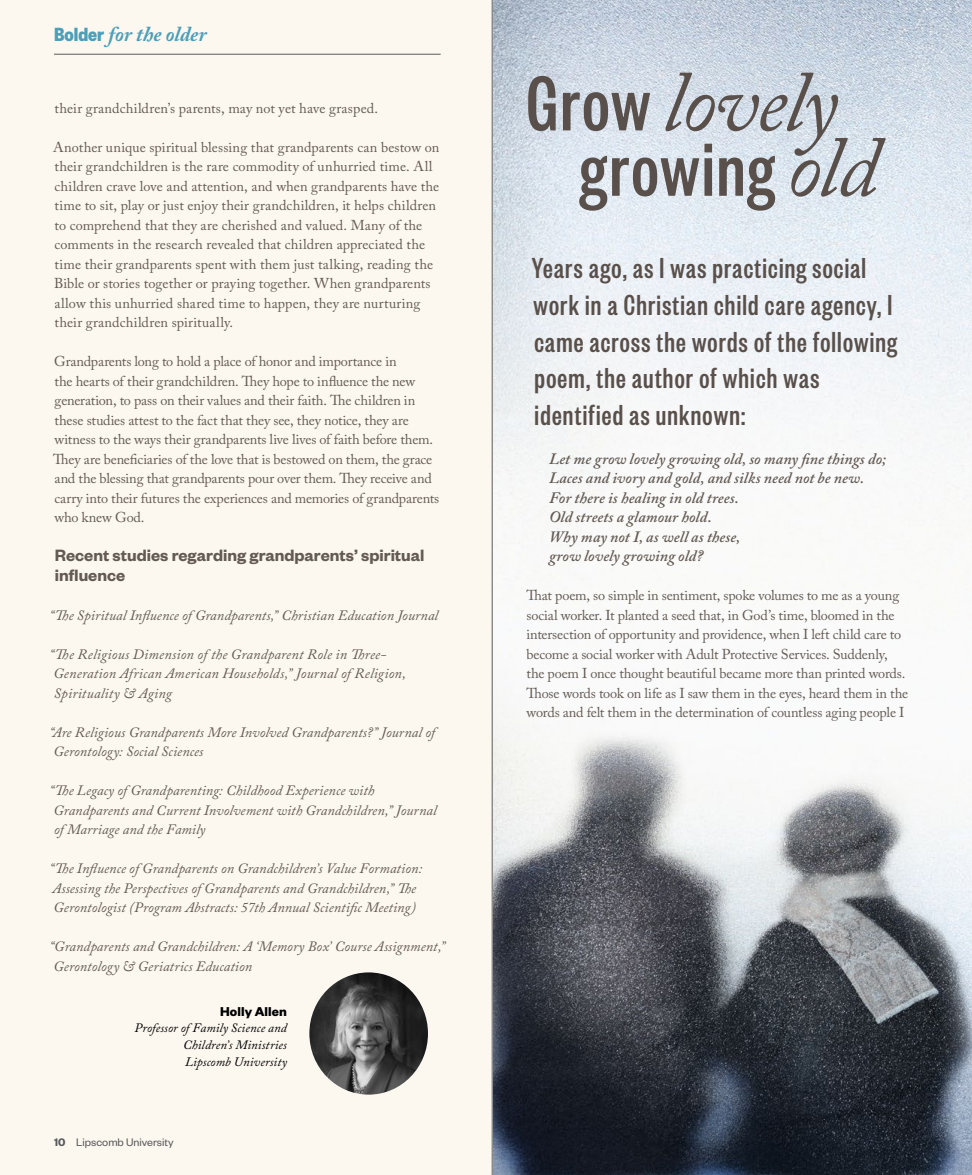
<style>
.page{position:relative;width:972px;height:1175px;background:#fff}
.page>*{position:absolute;margin:0;border:0;box-sizing:border-box;transform-origin:0 0}
.t1{font:italic 85.5px "Adobe Caslon Pro";letter-spacing:-.03em;color:#59504b}
.t2{font:500 85.5px "Founders Grotesk X Cond";letter-spacing:.03em;color:#59504b}
.t3{font:500 31.8px/36.6px "Founders Grotesk X Cond";letter-spacing:.04em;color:#59504b}
.t4{font:italic 700 21px "Adobe Caslon Pro";color:#4e9eb8}
.t5{font:600 18px/19.5px "Founders Grotesk";color:#635a54}
.t6{font:italic 600 15.75px/19.5px "Adobe Caslon Pro";letter-spacing:.005em;color:#635a54}
.t7{font:14.25px/19.5px "Adobe Caslon Pro";color:#635a54}
.t8{font:italic 14.25px/19.5px "Adobe Caslon Pro";letter-spacing:.005em;color:#635a54}
.t9{font:700 14.1px "Founders Grotesk";letter-spacing:.005em;color:#000}
.t10{font:italic 12.75px/16.6px "Adobe Caslon Pro";letter-spacing:.01em;color:#000;text-align:justify}
.t11{font:12px "Founders Grotesk";color:#58595b}
.s1{font-family:"Founders Grotesk Cond";font-style:normal}
.s2{font-weight:600}
.s3{font-family:"Founders Grotesk X Cond";font-weight:500;font-style:normal}
.s4{font-family:"Adobe Caslon Pro";font-weight:400;font-style:italic}
</style>
<div class="page">
<img style="left:493px;top:0;width:479px;height:1174px">
<div style="left:0;top:0;width:493px;height:1174px;background:#fcf8ef"></div>
<hr style="left:492px;top:0;width:1px;height:1174px;background:#58595b">
<hr style="left:54px;top:54px;width:387px;height:1px;background:#58595b">
<img style="left:309px;top:972px;width:119px;height:122px">
<h3 class="t4" style="left:54px;top:22px;width:154px"><span class="s1">Bolder</span> for the older</h3>
<p class="t7" style="left:55px;top:98px;width:325px">their grandchildren’s parents, may not yet have grasped.</p>
<p class="t7" style="left:53px;top:137px;width:388px">Another unique spiritual blessing that grandparents can bestow on their grandchildren is the rare commodity of unhurried time. All children crave love and attention, and when grandparents have the time to sit, play or just enjoy their grandchildren, it helps children to comprehend that they are cherished and valued. Many of the comments in the research revealed that children appreciated the time their grandparents spent with them just talking, reading the Bible or stories together or praying together. When grandparents allow this unhurried shared time to happen, they are nurturing their grandchildren spiritually.</p>
<p class="t7" style="left:53px;top:351px;width:388px">Grandparents long to hold a place of honor and importance in<br>the hearts of their grandchildren. They hope to influence the new generation, to pass on their values and their faith. The children in these studies attest to the fact that they see, they notice, they are witness to the ways their grandparents live lives of faith before them.<br>They are beneficiaries of the love that is bestowed on them, the grace and the blessing that grandparents pour over them. They receive and carry into their futures the experiences and memories of grandparents who knew God.</p>
<p class="t5" style="left:55px;top:545px;width:371px">Recent studies regarding grandparents’ spiritual influence</p>
<p class="t8" style="left:50px;top:605px;width:390px">“The Spiritual Influence of Grandparents,” Christian Education Journal</p>
<p class="t8" style="left:50px;top:644px;width:358px">“The Religious Dimension of the Grandparent Role in Three-<br>Generation African American Households,” Journal of Religion,<br>Spirituality &amp; Aging</p>
<p class="t8" style="left:50px;top:722px;width:387px">“Are Religious Grandparents More Involved Grandparents?” Journal of<br>Gerontology: Social Sciences</p>
<p class="t8" style="left:50px;top:780px;width:389px">“The Legacy of Grandparenting: Childhood Experience with<br>Grandparents and Current Involvement with Grandchildren,” Journal of Marriage and the Family</p>
<p class="t8" style="left:50px;top:858px;width:374px">“The Influence of Grandparents on Grandchildren’s Value Formation:<br>Assessing the Perspectives of Grandparents and Grandchildren,” The<br>Gerontologist (Program Abstracts: 57th Annual Scientific Meeting)</p>
<p class="t8" style="left:50px;top:936px;width:397px">“Grandparents and Grandchildren: A ‘Memory Box’ Course Assignment,”<br>Gerontology &amp; Geriatrics Education</p>
<p class="t9" style="left:220px;top:1002px;width:68px">Holly Allen</p>
<p class="t10" style="left:183px;top:1019px;width:105px;text-indent:-49px">Professor of Family Science and Children’s Ministries Lipscomb University</p>
<p class="t11" style="left:54px;top:1134px;width:121px"><span class="s2">10</span> Lipscomb University</p>
<h1 class="t1" style="left:526px;top:51px;width:312px"><span class="s3">Grow</span> lovely</h1>
<h1 class="t2" style="left:580px;top:119px;width:299px">growing <span class="s4">old</span></h1>
<h2 class="t3" style="left:532px;top:249px;width:367px">Years ago, as I was practicing social work in a Christian child care agency, I came across the words of the following poem, the author of which was identified as unknown:</h2>
<p class="t6" style="left:549px;top:448px;width:339px">Let me grow lovely growing old, so many fine things do; Laces and ivory and gold, and silks need not be new.<br>For there is healing in old trees.<br>Old streets a glamour hold.<br>Why may not I, as well as these,<br>grow lovely growing old?</p>
<p class="t7" style="left:526px;top:585px;width:383px">That poem, so simple in sentiment, spoke volumes to me as a young social worker. It planted a seed that, in God’s time, bloomed in the intersection of opportunity and providence, when I left child care to become a social worker with Adult Protective Services. Suddenly, the poem I once thought beautiful became more than printed words.<br>Those words took on life as I saw them in the eyes, heard them in the words and felt them in the determination of countless aging people I</p>
</div>
